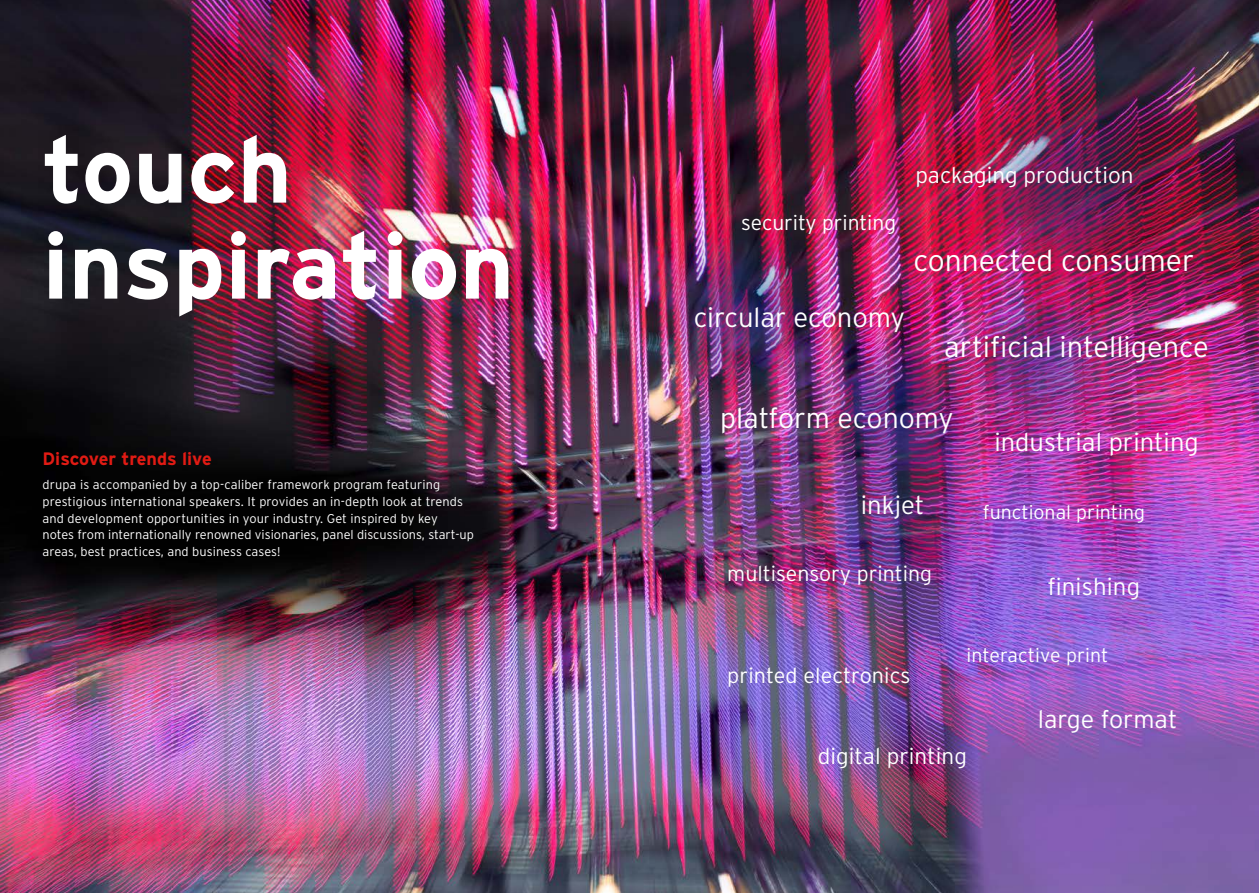
<style>
.page{position:relative;width:1259px;height:893px;background:#fff}
.page>*{position:absolute;margin:0;border:0;box-sizing:border-box;transform-origin:0 0}
.t1{font:700 93px/96px "Interstate";color:#fff}
.t2{font:300 30px "Interstate";color:#fff}
.t3{font:300 29.1px "Interstate";color:#fff}
.t4{font:300 28.5px "Interstate";color:#fff}
.t5{font:300 27.45px "Interstate";color:#fff}
.t6{font:300 25.65px "Interstate";color:#fff}
.t7{font:300 25.5px "Interstate";color:#fff}
.t8{font:300 24.9px "Interstate";color:#fff}
.t9{font:300 24px "Interstate";letter-spacing:.005em;color:#fff}
.t10{font:300 22.5px "Interstate";color:#fff}
.t11{font:300 21.6px "Interstate";letter-spacing:.005em;color:#fff}
.t12{font:300 21.3px "Interstate";color:#fff}
.t13{font:300 21px "Interstate";color:#fff}
.t14{font:300 19.5px "Interstate";color:#fff}
.t15{font:700 18px "Interstate";color:#e11b14}
.t16{font:300 12.75px/16.6px "Interstate";letter-spacing:.005em;color:#fff}
</style>
<div class="page">
<img style="left:0;top:0;width:1259px;height:893px">
<img style="left:635px;top:210px;width:208px;height:207px">
<img style="left:787px;top:313px;width:145px;height:133px">
<img style="left:932px;top:260px;width:208px;height:207px">
<img style="left:939px;top:70px;width:243px;height:244px">
<img style="left:787px;top:446px;width:207px;height:208px">
<h1 class="t1" style="left:43px;top:121px;width:473px">touch inspiration</h1>
<h3 class="t15" style="left:43px;top:448px;width:171px">Discover trends live</h3>
<p class="t16" style="left:43px;top:477px;width:433px">drupa is accompanied by a top-caliber framework program featuring prestigious international speakers. It provides an in-depth look at trends and development opportunities in your industry. Get inspired by key<br>notes from internationally renowned visionaries, panel discussions, start-up areas, best practices, and business cases!</p>
<h3 class="t13" style="left:741px;top:211px;width:157px">security printing</h3>
<h3 class="t10" style="left:915px;top:162px;width:219px">packaging production</h3>
<h2 class="t2" style="left:913px;top:243px;width:282px">connected consumer</h2>
<h3 class="t5" style="left:693px;top:302px;width:213px">circular economy</h3>
<h3 class="t3" style="left:944px;top:330px;width:266px">artificial intelligence</h3>
<h3 class="t4" style="left:720px;top:402px;width:235px">platform economy</h3>
<h3 class="t6" style="left:861px;top:490px;width:65px">inkjet</h3>
<h3 class="t12" style="left:727px;top:561px;width:206px">multisensory printing</h3>
<h3 class="t7" style="left:994px;top:428px;width:206px">industrial printing</h3>
<h3 class="t14" style="left:982px;top:501px;width:164px">functional printing</h3>
<h3 class="t9" style="left:1047px;top:573px;width:94px">finishing</h3>
<h3 class="t11" style="left:727px;top:663px;width:185px">printed electronics</h3>
<h3 class="t14" style="left:966px;top:644px;width:143px">interactive print</h3>
<h3 class="t8" style="left:1037px;top:705px;width:141px">large format</h3>
<h3 class="t10" style="left:817px;top:743px;width:151px">digital printing</h3>
</div>
